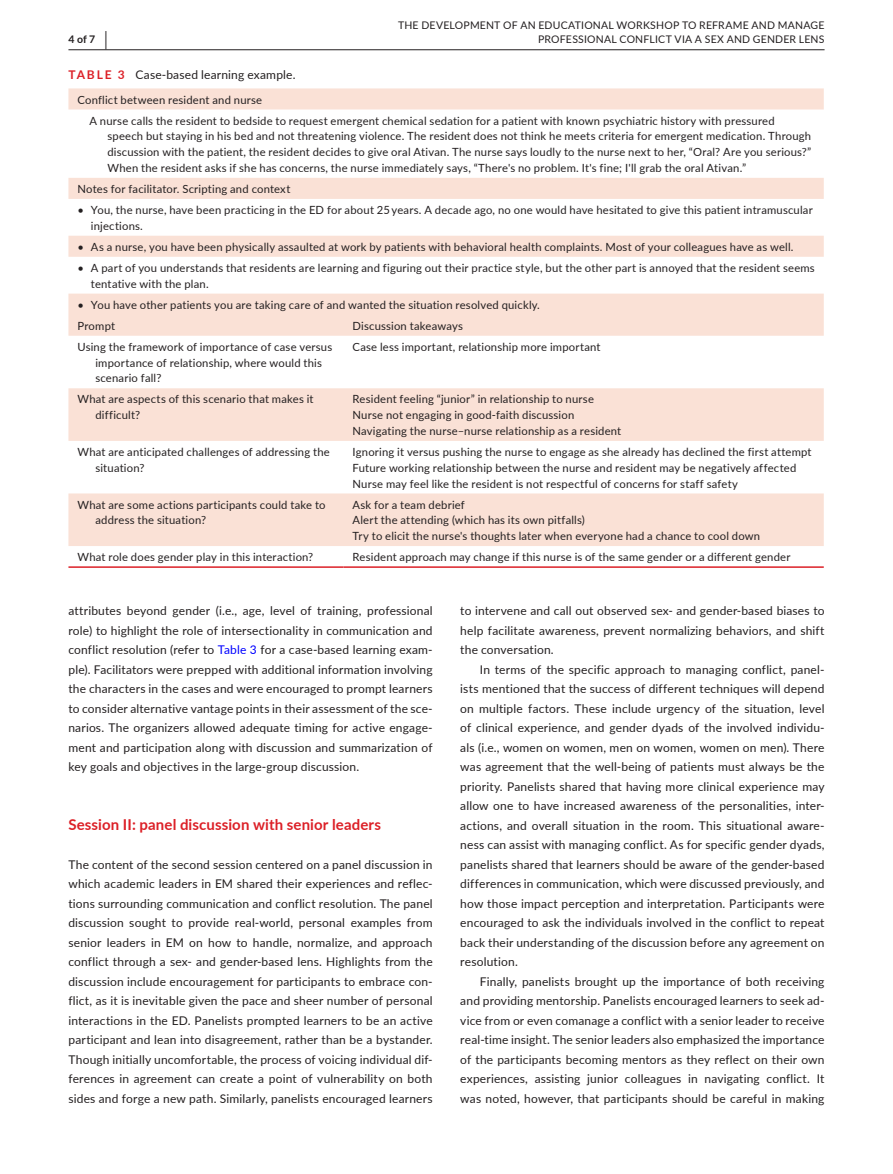
<style>
.page{position:relative;width:893px;height:1174px;background:#fff}
.page>*{position:absolute;margin:0;border:0;box-sizing:border-box;transform-origin:0 0}
.t1{font:700 15px "Lato";letter-spacing:.01em;color:#dc2027}
.t2{font:12px/19.5px "Lato";letter-spacing:.015em;color:#231f20;text-align:justify}
.t3{font:11.25px/15.8px "Lato";letter-spacing:.015em;color:#231f20}
.t4{font:10.5px/13.5px "Lato";letter-spacing:.02em;color:#231f20;text-align:right}
.t5{font:700 10.5px "Lato";color:#231f20}
.s1{font-size:19.5px}
.s2{font-weight:700;color:#dc2027}
.s3{color:#00f}
</style>
<div class="page">
<hr style="left:68px;top:49px;width:756px;height:1px;background:#231f20">
<svg style="left:68px;top:88px;width:756px;height:458px"></svg>
<hr style="left:68px;top:566px;width:275px;height:2px;background:#dc2027">
<hr style="left:344px;top:566px;width:480px;height:2px;background:#dc2027">
<p class="t5" style="left:68px;top:31px;width:40px">4 of 7 <span class="s1">|</span></p>
<p class="t4" style="left:398px;top:18px;width:428px">THE DEVELOPMENT OF AN EDUCATIONAL WORKSHOP TO REFRAME AND MANAGE<br>PROFESSIONAL CONFLICT VIA A SEX AND GENDER LENS</p>
<p class="t2" style="left:68px;top:64px;width:229px"><span class="s2">TABLE 3</span> Case-based learning example.</p>
<p class="t3" style="left:89px;top:88px;width:687px;line-height:21px;text-indent:-12px">Conflict between resident and nurse<br>A nurse calls the resident to bedside to request emergent chemical sedation for a patient with known psychiatric history with pressured</p>
<p class="t3" style="left:107px;top:128px;width:705px;text-align:justify">speech but staying in his bed and not threatening violence. The resident does not think he meets criteria for emergent medication. Through discussion with the patient, the resident decides to give oral Ativan. The nurse says loudly to the nurse next to her, “Oral? Are you serious?” When the resident asks if she has concerns, the nurse immediately says, “There's no problem. It's fine; I'll grab the oral Ativan.”</p>
<p class="t3" style="left:77px;top:180px;width:214px">Notes for facilitator. Scripting and context</p>
<p class="t3" style="left:91px;top:201px;width:723px;text-indent:-14px">• You, the nurse, have been practicing in the ED for about 25 years. A decade ago, no one would have hesitated to give this patient intramuscular injections.</p>
<p class="t3" style="left:77px;top:238px;width:717px">• As a nurse, you have been physically assaulted at work by patients with behavioral health complaints. Most of your colleagues have as well.</p>
<p class="t3" style="left:91px;top:259px;width:725px;text-indent:-14px">• A part of you understands that residents are learning and figuring out their practice style, but the other part is annoyed that the resident seems tentative with the plan.</p>
<p class="t3" style="left:77px;top:294px;width:464px;line-height:21px">• You have other patients you are taking care of and wanted the situation resolved quickly.<br>Prompt</p>
<p class="t3" style="left:352px;top:317px;width:112px">Discussion takeaways</p>
<p class="t3" style="left:95px;top:338px;width:238px;text-indent:-18px">Using the framework of importance of case versus importance of relationship, where would this scenario fall?</p>
<p class="t3" style="left:352px;top:338px;width:250px">Case less important, relationship more important</p>
<p class="t3" style="left:95px;top:391px;width:220px;text-indent:-18px">What are aspects of this scenario that makes it difficult?</p>
<p class="t3" style="left:352px;top:391px;width:270px">Resident feeling “junior” in relationship to nurse<br>Nurse not engaging in good-faith discussion<br>Navigating the nurse–nurse relationship as a resident</p>
<p class="t3" style="left:95px;top:443px;width:236px;text-indent:-18px">What are anticipated challenges of addressing the situation?</p>
<p class="t3" style="left:352px;top:443px;width:461px">Ignoring it versus pushing the nurse to engage as she already has declined the first attempt<br>Future working relationship between the nurse and resident may be negatively affected<br>Nurse may feel like the resident is not respectful of concerns for staff safety</p>
<p class="t3" style="left:95px;top:496px;width:232px;text-indent:-18px">What are some actions participants could take to address the situation?</p>
<p class="t3" style="left:352px;top:496px;width:409px">Ask for a team debrief<br>Alert the attending (which has its own pitfalls)<br>Try to elicit the nurse's thoughts later when everyone had a chance to cool down</p>
<p class="t3" style="left:77px;top:548px;width:237px">What role does gender play in this interaction?</p>
<p class="t3" style="left:352px;top:548px;width:439px">Resident approach may change if this nurse is of the same gender or a different gender</p>
<p class="t2" style="left:68px;top:600px;width:366px">attributes beyond gender (i.e., age, level of training, professional role) to highlight the role of intersectionality in communication and conflict resolution (refer to <span class="s3">Table 3</span> for a case-based learning exam&shy;ple). Facilitators were prepped with additional information involving the characters in the cases and were encouraged to prompt learners to consider alternative vantage points in their assessment of the sce&shy;narios. The organizers allowed adequate timing for active engage&shy;ment and participation along with discussion and summarization of key goals and objectives in the large-group discussion.</p>
<p class="t1" style="left:68px;top:813px;width:314px">Session II: panel discussion with senior leaders</p>
<p class="t2" style="left:68px;top:854px;width:366px">The content of the second session centered on a panel discussion in which academic leaders in EM shared their experiences and reflec&shy;tions surrounding communication and conflict resolution. The panel discussion sought to provide real-world, personal examples from senior leaders in EM on how to handle, normalize, and approach conflict through a sex- and gender-based lens. Highlights from the discussion include encouragement for participants to embrace con&shy;flict, as it is inevitable given the pace and sheer number of personal interactions in the ED. Panelists prompted learners to be an active participant and lean into disagreement, rather than be a bystander.<br>Though initially uncomfortable, the process of voicing individual dif&shy;ferences in agreement can create a point of vulnerability on both sides and forge a new path. Similarly, panelists encouraged learners</p>
<p class="t2" style="left:460px;top:600px;width:366px">to intervene and call out observed sex- and gender-based biases to help facilitate awareness, prevent normalizing behaviors, and shift the conversation.</p>
<p class="t2" style="left:460px;top:659px;width:366px;text-indent:20px">In terms of the specific approach to managing conflict, panel&shy;ists mentioned that the success of different techniques will depend on multiple factors. These include urgency of the situation, level of clinical experience, and gender dyads of the involved individu&shy;als (i.e., women on women, men on women, women on men). There was agreement that the well-being of patients must always be the priority. Panelists shared that having more clinical experience may allow one to have increased awareness of the personalities, inter&shy;actions, and overall situation in the room. This situational aware&shy;ness can assist with managing conflict. As for specific gender dyads, panelists shared that learners should be aware of the gender-based differences in communication, which were discussed previously, and how those impact perception and interpretation. Participants were encouraged to ask the individuals involved in the conflict to repeat back their understanding of the discussion before any agreement on resolution.</p>
<p class="t2" style="left:460px;top:971px;width:366px;text-indent:20px">Finally, panelists brought up the importance of both receiving and providing mentorship. Panelists encouraged learners to seek ad&shy;vice from or even comanage a conflict with a senior leader to receive real-time insight. The senior leaders also emphasized the importance of the participants becoming mentors as they reflect on their own experiences, assisting junior colleagues in navigating conflict. It was noted, however, that participants should be careful in making</p>
</div>
